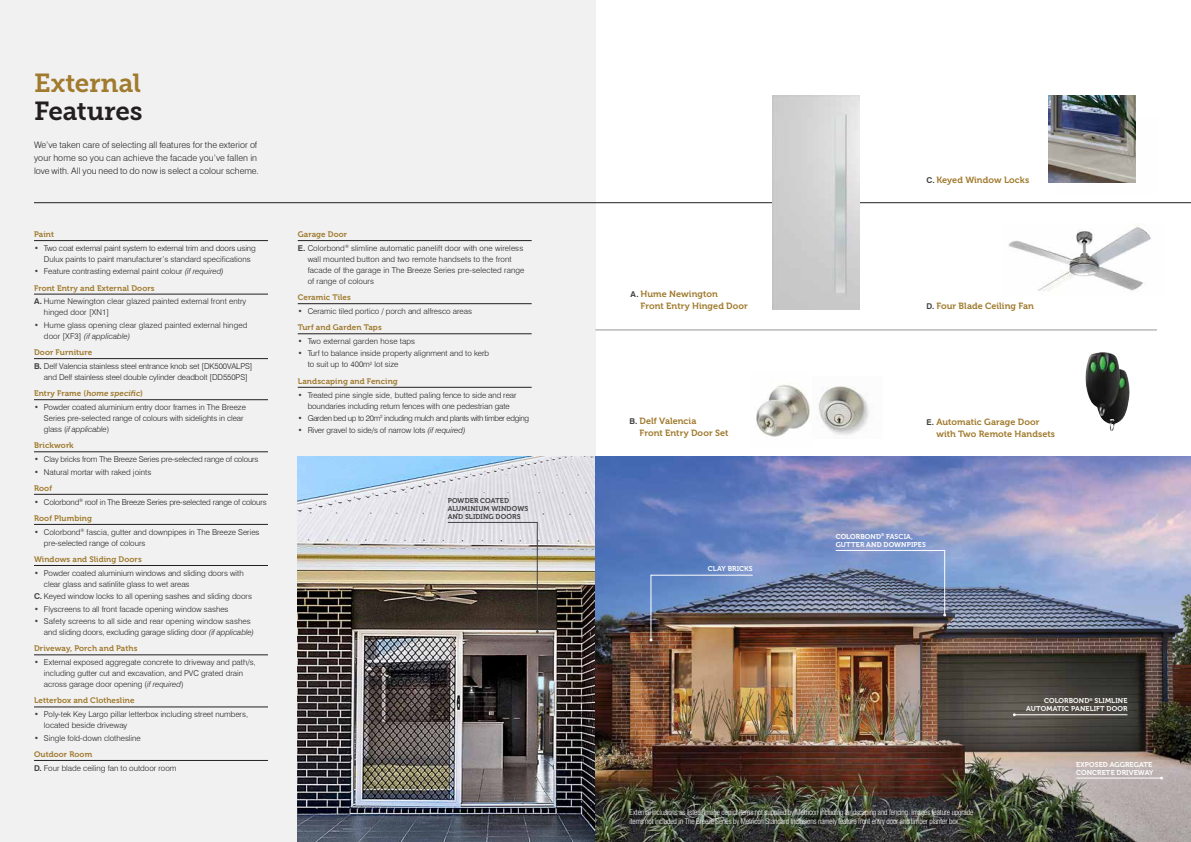
<style>
.page{position:relative;width:1191px;height:842px;background:#fff}
.page>*{position:absolute;margin:0;border:0;box-sizing:border-box;transform-origin:0 0}
.t1{font:26px "Museo Slab 700";letter-spacing:-.01em;color:#a07a2d}
.t2{font:26px "Museo Slab 700";letter-spacing:-.01em;color:#231f20}
.t3{font:9px/12px "Museo 700";letter-spacing:.005em;color:#a07a2d}
.t4{font:300 9px/13px "Swiss 721 BT";letter-spacing:.005em;color:#231f20}
.t5{font:300 8px/11px "Swiss 721 BT";color:#231f20}
.t6{font:8px "Museo 700";letter-spacing:.01em;color:#a07a2d}
.t7{font:300 condensed 8px/8.2px "Helvetica Neue LT Pro";letter-spacing:-.01em;color:#fff;scale:.95 1}
.t8{font:300 8px "Swiss 721 BT";letter-spacing:-.02em;color:#231f20}
.t9{font:300 8px "Swiss 721 BT";letter-spacing:-.04em;color:#231f20}
.t10{font:7px/8px "Museo 700";letter-spacing:.015em;color:#fff}
.t11{font:7px/8px "Museo 700";letter-spacing:.015em;color:#414042}
.s1{font-weight:700;color:#414042}
.s2{font-style:italic}
.s3{font-family:"Swiss 721 BT";font-weight:700;font-size:8px;color:#414042}
</style>
<div class="page">
<img style="left:819px;top:386px;width:50px;height:49px">
<img style="left:756px;top:383px;width:54px;height:54px">
<div style="left:0;top:0;width:595px;height:842px;background:#f1f1f2"></div>
<img style="left:298px;top:456px;width:893px;height:386px">
<img style="left:595px;top:457px;width:596px;height:385px">
<hr style="left:595px;top:330px;width:562px;height:1px;background:#939598">
<hr style="left:34px;top:240px;width:234px;height:1px;background:#231f20">
<hr style="left:34px;top:294px;width:234px;height:1px;background:#231f20">
<hr style="left:34px;top:358px;width:234px;height:1px;background:#231f20">
<hr style="left:34px;top:399px;width:234px;height:1px;background:#231f20">
<hr style="left:34px;top:452px;width:234px;height:1px;background:#231f20">
<hr style="left:34px;top:494px;width:234px;height:1px;background:#231f20">
<hr style="left:34px;top:524px;width:234px;height:1px;background:#231f20">
<hr style="left:34px;top:565px;width:234px;height:1px;background:#231f20">
<hr style="left:34px;top:655px;width:234px;height:1px;background:#231f20">
<hr style="left:34px;top:707px;width:234px;height:1px;background:#231f20">
<hr style="left:34px;top:760px;width:234px;height:1px;background:#231f20">
<img style="left:649px;top:574px;width:104px;height:67px">
<svg style="left:835px;top:550px;width:111px;height:66px;background:#7383a5"></svg>
<hr style="left:1076px;top:778px;width:85px;height:1px;background:#fff">
<hr style="left:1014px;top:714px;width:113px;height:1px;background:#fff">
<svg style="left:447px;top:522px;width:91px;height:111px;background:#999084"></svg>
<div style="left:630px;top:809px;width:345px;height:18px;background:#231f20;opacity:.5"></div>
<hr style="left:34px;top:202px;width:1157px;height:1px;background:#231f20">
<hr style="left:298px;top:240px;width:233px;height:1px;background:#231f20">
<hr style="left:298px;top:303px;width:233px;height:1px;background:#231f20">
<hr style="left:298px;top:334px;width:233px;height:1px;background:#231f20">
<hr style="left:298px;top:387px;width:233px;height:1px;background:#231f20">
<img style="left:772px;top:96px;width:87px;height:214px">
<img style="left:1055px;top:117px;width:81px;height:66px">
<img style="left:1048px;top:96px;width:87px;height:86px">
<img style="left:1008px;top:225px;width:143px;height:66px">
<img style="left:1085px;top:352px;width:45px;height:79px">
<h1 class="t1" style="left:34px;top:69px;width:108px">External</h1>
<h1 class="t2" style="left:34px;top:97px;width:110px">Features</h1>
<p class="t4" style="left:34px;top:139px;width:226px">We’ve taken care of selecting all features for the exterior of your home so you can achieve the facade you’ve fallen in love with. All you need to do now is select a colour scheme.</p>
<p class="t6" style="left:34px;top:230px;width:21px">Paint</p>
<p class="t5" style="left:34px;top:242px;width:223px;text-align:center"><span class="s1">•</span> Two coat external paint system to external trim and doors using<br>Dulux paints to paint manufacturer’s standard specifications</p>
<p class="t5" style="left:34px;top:266px;width:191px"><span class="s1">•</span> Feature contrasting external paint colour <span class="s2">(if required)</span></p>
<p class="t6" style="left:34px;top:283px;width:122px">Front Entry and External Doors</p>
<p class="t5" style="left:44px;top:296px;width:204px;text-indent:-10px"><span class="s1">A.</span> Hume Newington clear glazed painted external front entry hinged door [XN1]</p>
<p class="t5" style="left:44px;top:319px;width:205px;text-indent:-10px"><span class="s1">•</span> Hume glass opening clear glazed painted external hinged door [XF3] <span class="s2">(if applicable)</span></p>
<p class="t6" style="left:34px;top:348px;width:60px">Door Furniture</p>
<p class="t5" style="left:44px;top:360px;width:210px;text-indent:-10px"><span class="s1">B.</span> Delf Valencia stainless steel entrance knob set [DK500VALPS] and Delf stainless steel double cylinder deadbolt [DD550PS]</p>
<p class="t6" style="left:34px;top:389px;width:110px">Entry Frame (<span class="s2">home specific</span>)</p>
<p class="t5" style="left:44px;top:402px;width:203px;text-indent:-10px"><span class="s1">•</span> Powder coated aluminium entry door frames in The Breeze<br>Series pre-selected range of colours with sidelights in clear glass (<span class="s2">if applicable</span>)</p>
<p class="t6" style="left:34px;top:441px;width:41px">Brickwork</p>
<p class="t8" style="left:34px;top:454px;width:226px"><span class="s1">•</span> Clay bricks from The Breeze Series pre-selected range of colours</p>
<p class="t5" style="left:34px;top:466px;width:119px"><span class="s1">•</span> Natural mortar with raked joints</p>
<p class="t6" style="left:34px;top:483px;width:20px">Roof</p>
<p class="t8" style="left:34px;top:497px;width:234px"><span class="s1">•</span> Colorbond<sup>®</sup> roof in The Breeze Series pre-selected range of colours</p>
<p class="t6" style="left:34px;top:514px;width:60px">Roof Plumbing</p>
<p class="t5" style="left:44px;top:526px;width:217px;text-indent:-10px"><span class="s1">•</span> Colorbond<sup>®</sup> fascia, gutter and downpipes in The Breeze Series pre-selected range of colours</p>
<p class="t6" style="left:34px;top:555px;width:109px">Windows and Sliding Doors</p>
<p class="t5" style="left:44px;top:567px;width:201px;text-indent:-10px"><span class="s1">•</span> Powder coated aluminium windows and sliding doors with clear glass and satinlite glass to wet areas</p>
<p class="t5" style="left:34px;top:591px;width:219px"><span class="s1">C.</span> Keyed window locks to all opening sashes and sliding doors</p>
<p class="t5" style="left:34px;top:603px;width:196px"><span class="s1">•</span> Flyscreens to all front facade opening window sashes</p>
<p class="t5" style="left:44px;top:616px;width:212px;text-indent:-10px"><span class="s1">•</span> Safety screens to all side and rear opening window sashes and sliding doors, excluding garage sliding door <span class="s2">(if applicable)</span></p>
<p class="t6" style="left:34px;top:644px;width:105px">Driveway, Porch and Paths</p>
<p class="t5" style="left:44px;top:657px;width:213px;text-indent:-10px"><span class="s1">•</span> External exposed aggregate concrete to driveway and path/s, including gutter cut and excavation, and PVC grated drain across garage door opening (<span class="s2">if required</span>)</p>
<p class="t6" style="left:34px;top:696px;width:102px">Letterbox and Clothesline</p>
<p class="t5" style="left:44px;top:709px;width:206px;text-indent:-10px"><span class="s1">•</span> Poly-tek Key Largo pillar letterbox including street numbers, located beside driveway</p>
<p class="t5" style="left:34px;top:732px;width:108px"><span class="s1">•</span> Single fold-down clothesline</p>
<p class="t6" style="left:34px;top:750px;width:60px">Outdoor Room</p>
<p class="t5" style="left:34px;top:762px;width:144px"><span class="s1">D.</span> Four blade ceiling fan to outdoor room</p>
<p class="t6" style="left:298px;top:230px;width:51px">Garage Door</p>
<p class="t5" style="left:308px;top:242px;width:218px;text-indent:-10px"><span class="s1">E.</span> Colorbond<sup>®</sup> slimline automatic panelift door with one wireless wall mounted button and two remote handsets to the front facade of the garage in The Breeze Series pre-selected range of range of colours</p>
<p class="t6" style="left:298px;top:293px;width:55px">Ceramic Tiles</p>
<p class="t5" style="left:298px;top:306px;width:176px"><span class="s1">•</span> Ceramic tiled portico / porch and alfresco areas</p>
<p class="t6" style="left:298px;top:323px;width:85px">Turf and Garden Taps</p>
<p class="t5" style="left:298px;top:336px;width:119px"><span class="s1">•</span> Two external garden hose taps</p>
<p class="t5" style="left:308px;top:348px;width:183px;text-indent:-10px"><span class="s1">•</span> Turf to balance inside property alignment and to kerb to suit up to 400m<sup>2</sup> lot size</p>
<p class="t6" style="left:298px;top:376px;width:102px">Landscaping and Fencing</p>
<p class="t5" style="left:298px;top:389px;width:220px;text-align:center"><span class="s1">•</span> Treated pine single side, butted paling fence to side and rear boundaries including return fences with one pedestrian gate</p>
<p class="t9" style="left:298px;top:413px;width:233px"><span class="s1">•</span> Garden bed up to 20m<sup>2</sup> including mulch and plants with timber edging</p>
<p class="t5" style="left:298px;top:425px;width:169px"><span class="s1">•</span> River gravel to side/s of narrow lots <span class="s2">(if required)</span></p>
<p class="t3" style="left:639px;top:415px;width:91px;text-indent:-10px"><span class="s3">B.</span> Delf Valencia<br>Front Entry Door Set</p>
<p class="t3" style="left:640px;top:288px;width:109px;text-indent:-10px"><span class="s3">A.</span> Hume Newington<br>Front Entry Hinged Door</p>
<p class="t11" style="left:448px;top:497px;width:82px">POWDER COATED<br>ALUMINIUM WINDOWS<br>AND SLIDING DOORS</p>
<p class="t10" style="left:708px;top:564px;width:46px">CLAY BRICKS</p>
<p class="t3" style="left:926px;top:174px;width:104px"><span class="s3">C.</span> Keyed Window Locks</p>
<p class="t3" style="left:926px;top:300px;width:109px"><span class="s3">D.</span> Four Blade Ceiling Fan</p>
<p class="t3" style="left:936px;top:416px;width:120px;text-indent:-10px"><span class="s3">E.</span> Automatic Garage Door with Two Remote Handsets</p>
<p class="t10" style="left:835px;top:532px;width:92px">COLORBOND<sup>®</sup> FASCIA,<br>GUTTER AND DOWNPIPES</p>
<p class="t10" style="left:1026px;top:696px;width:103px;text-align:right">COLORBOND<sup>®</sup> SLIMLINE<br>AUTOMATIC PANELIFT DOOR</p>
<p class="t10" style="left:1076px;top:760px;width:79px">EXPOSED AGGREGATE<br>CONCRETE DRIVEWAY</p>
<p class="t7" style="left:629px;top:808px;width:363px">External inclusions as listed. Image depict items not supplied by Metricon including landscaping and fencing. Images feature upgrade items not included in The Breeze Series by Metricon Standard Inclusions namely feature front entry door and timber planter box.</p>
</div>
